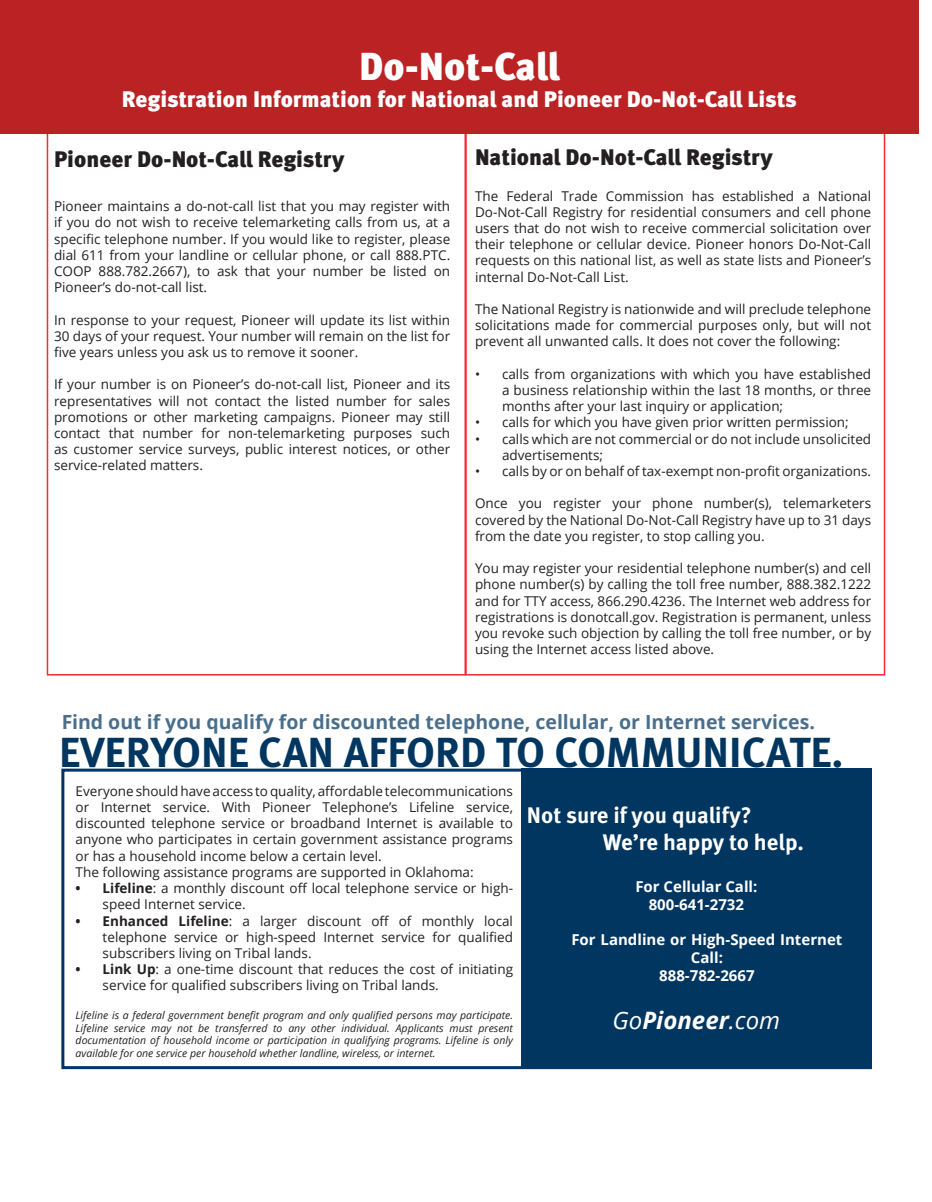
<style>
.page{position:relative;width:932px;height:1202px;background:#fff}
.page>*{position:absolute;margin:0;border:0;box-sizing:border-box;transform-origin:0 0}
.t1{font:700 42px "Meta OT";color:#003660}
.t2{font:900 39px "Meta OT";letter-spacing:-.005em;color:#fff}
.t3{font:italic 700 24px "Open Sans";color:#fff}
.t4{font:900 22.5px "Meta OT";color:#fff}
.t5{font:900 22.5px "Meta OT";color:#231f20}
.t6{font:700 22.5px "Meta OT";color:#fff}
.t7{font:700 19.5px "Open Sans";color:#003660}
.t8{font:700 15px/18px "Open Sans";color:#fff;text-align:center}
.t9{font:13.5px/16.2px "Open Sans";color:#231f20;text-align:justify}
.t10{font:italic 10.5px/12.6px "Open Sans";color:#231f20;text-align:justify}
.s1{font-weight:700}
.s2{font-weight:400}
</style>
<div class="page">
<div style="left:0;top:0;width:918px;height:134px;background:#bb2224"></div>
<div style="left:521px;top:768px;width:350px;height:301px;background:#003660"></div>
<div style="left:61px;top:768px;width:810px;height:301px;border:3px solid #036"></div>
<p class="t2" style="left:359px;top:42px;width:202px">Do-Not-Call</p>
<p class="t4" style="left:122px;top:85px;width:676px">Registration Information for National and Pioneer Do-Not-Call Lists</p>
<p class="t5" style="left:54px;top:145px;width:292px">Pioneer Do-Not-Call Registry</p>
<p class="t9" style="left:475px;top:187px;width:398px">The Federal Trade Commission has established a National Do-Not-Call Registry for residential consumers and cell phone users that do not wish to receive commercial solicitation over their telephone or cellular device. Pioneer honors Do-Not-Call requests on this national list, as well as state lists and Pioneer’s internal Do-Not-Call List.</p>
<p class="t9" style="left:475px;top:300px;width:398px">The National Registry is nationwide and will preclude telephone solicitations made for commercial purposes only, but will not prevent all unwanted calls. It does not cover the following:</p>
<p class="t9" style="left:502px;top:365px;width:371px;text-indent:-27px">• calls from organizations with which you have established a business relationship within the last 18 months, or three months after your last inquiry or application;</p>
<p class="t9" style="left:475px;top:414px;width:375px">• calls for which you have given prior written permission;</p>
<p class="t9" style="left:502px;top:430px;width:371px;text-indent:-27px">• calls which are not commercial or do not include unsolicited advertisements;</p>
<p class="t9" style="left:475px;top:462px;width:398px">• calls by or on behalf of tax-exempt non-profit organizations.</p>
<p class="t9" style="left:475px;top:495px;width:398px">Once you register your phone number(s), telemarketers covered by the National Do-Not-Call Registry have up to 31 days from the date you register, to stop calling you.</p>
<p class="t9" style="left:475px;top:560px;width:398px">You may register your residential telephone number(s) and cell phone number(s) by calling the toll free number, 888.382.1222 and for TTY access, 866.290.4236. The Internet web address for registrations is donotcall.gov. Registration is permanent, unless you revoke such objection by calling the toll free number, or by using the Internet access listed above.</p>
<p class="t5" style="left:475px;top:143px;width:299px">National Do-Not-Call Registry</p>
<p class="t9" style="left:54px;top:198px;width:398px">Pioneer maintains a do-not-call list that you may register with if you do not wish to receive telemarketing calls from us, at a specific telephone number. If you would like to register, please dial 611 from your landline or cellular phone, or call 888.PTC.<br>COOP 888.782.2667), to ask that your number be listed on Pioneer’s do-not-call list.</p>
<p class="t9" style="left:54px;top:311px;width:398px">In response to your request, Pioneer will update its list within 30 days of your request. Your number will remain on the list for five years unless you ask us to remove it sooner.</p>
<p class="t9" style="left:54px;top:376px;width:398px">If your number is on Pioneer’s do-not-call list, Pioneer and its representatives will not contact the listed number for sales promotions or other marketing campaigns. Pioneer may still contact that number for non-telemarketing purposes such as customer service surveys, public interest notices, or other service-related matters.</p>
<h3 class="t7" style="left:61px;top:708px;width:755px">Find out if you qualify for discounted telephone, cellular, or Internet services.</h3>
<p class="t1" style="left:59px;top:726px;width:786px">EVERYONE CAN AFFORD TO COMMUNICATE.</p>
<p class="t9" style="left:76px;top:782px;width:439px">Everyone should have access to quality, affordable telecommunications or Internet service. With Pioneer Telephone’s Lifeline service, discounted telephone service or broadband Internet is available to anyone who participates in certain government assistance programs or has a household income below a certain level.</p>
<p class="t9" style="left:76px;top:863px;width:399px">The following assistance programs are supported in Oklahoma:</p>
<p class="t9" style="left:103px;top:879px;width:412px;text-indent:-27px"><span class="s1">• Lifeline</span>: a monthly discount off local telephone service or high&shy;speed Internet service.</p>
<p class="t9" style="left:103px;top:912px;width:412px;text-indent:-27px"><span class="s1">• Enhanced Lifeline</span>: a larger discount off of monthly local telephone service or high-speed Internet service for qualified subscribers living on Tribal lands.</p>
<p class="t9" style="left:103px;top:960px;width:412px;text-indent:-27px"><span class="s1">• Link Up</span>: a one-time discount that reduces the cost of initiating service for qualified subscribers living on Tribal lands.</p>
<p class="t10" style="left:76px;top:1008px;width:439px">Lifeline is a federal government benefit program and only qualified persons may participate.<br>Lifeline service may not be transferred to any other individual. Applicants must present documentation of household income or participation in qualifying programs. Lifeline is only available for one service per household whether landline, wireless, or internet.</p>
<p class="t6" style="left:527px;top:801px;width:226px">Not sure if you qualify?</p>
<p class="t6" style="left:602px;top:828px;width:203px">We’re happy to help.</p>
<p class="t8" style="left:635px;top:877px;width:124px">For Cellular Call:</p>
<p class="t8" style="left:648px;top:895px;width:97px">800-641-2732</p>
<p class="t8" style="left:571px;top:930px;width:272px">For Landline or High-Speed Internet<br>Call:</p>
<p class="t8" style="left:659px;top:966px;width:97px">888-782-2667</p>
<p class="t3" style="left:612px;top:1003px;width:169px"><span class="s2">Go</span>Pioneer<span class="s2">.com</span></p>
</div>
